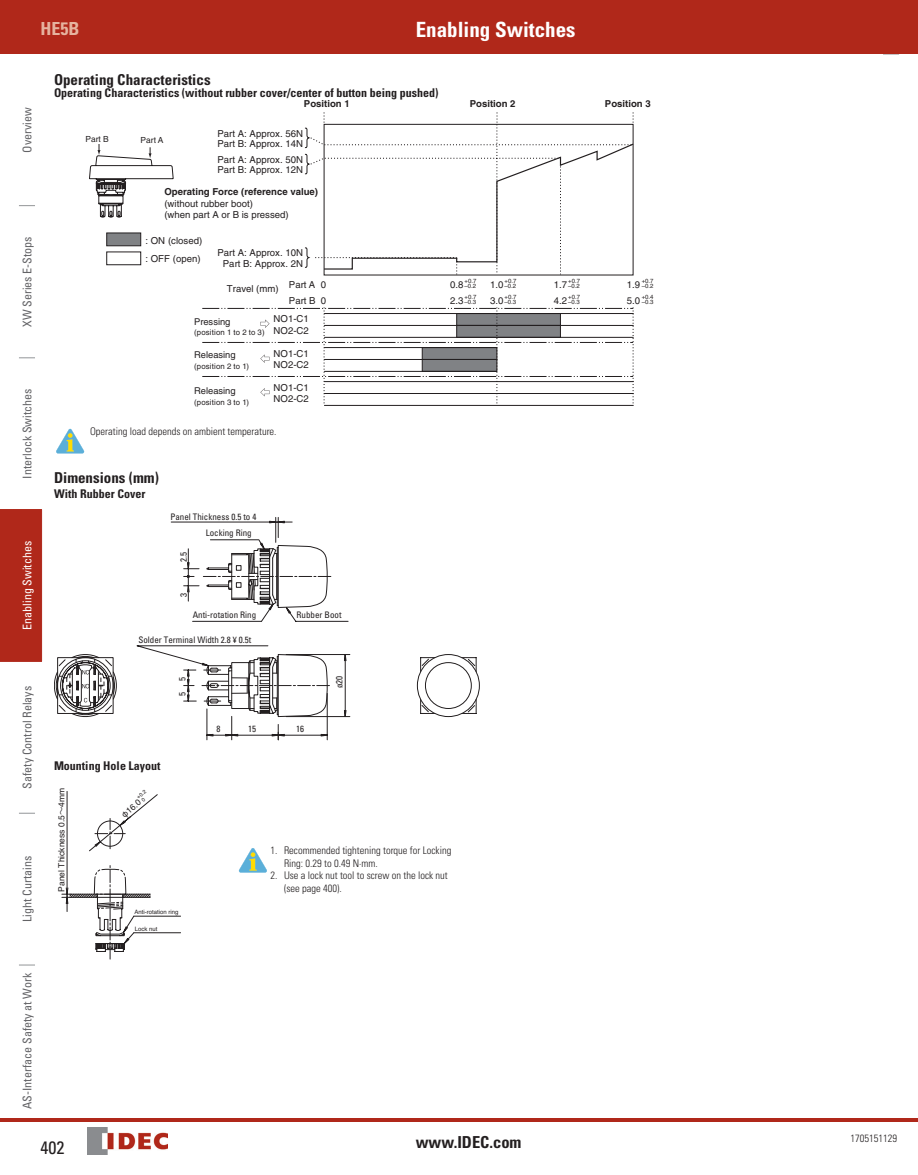
<style>
.page{position:relative;width:918px;height:1175px;background:#fff}
.page>*{position:absolute;margin:0;border:0;box-sizing:border-box;transform-origin:0 0}
.t1{font:700 condensed 21px "Univers LT Std";color:#fff}
.t2{font:700 condensed 18px "Univers LT Std";color:#e6b4a0}
.t3{font:condensed 18px "Univers LT Std";color:#231f20}
.t4{font:700 condensed 16.5px "Univers LT Std";color:#231f20}
.Table_Title_1{font:700 condensed 15px "Univers LT Std";color:#231f20}
.Drawing_Heading1{font:700 condensed 12px "Univers LT Std";color:#231f20}
.t5{font:condensed 12px "Univers LT Std";color:#636366}
.t6{font:condensed 12px "Univers LT Std";color:#fff}
.Notes{font:300 condensed 10.5px/12.6px "Univers LT Std";color:#231f20}
.t7{font:9.6px/10.2px "Helvetica";color:#231f20}
.t8{font:700 9.6px "Helvetica";color:#231f20}
.t9{font:9.3px "Helvetica";color:#231f20}
.t10{font:condensed 9px "Univers LT Std";color:#231f20}
.t11{font:8.55px "Helvetica";color:#231f20}
.t12{font:8.4px "Helvetica";color:#231f20}
.t13{font:7.8px "Helvetica";letter-spacing:.02em;color:#231f20}
.t14{font:6px/5.4px "Helvetica";color:#231f20}
.t15{font:5.25px/5.8px "Helvetica";color:#231f20}
.s1{font-weight:700}
.s2{font-family:"Gothic BBB Medium 90 pv RKSJ H"}
</style>
<div class="page">
<svg style="left:19px;top:205px;width:16px;height:1px"></svg>
<svg style="left:19px;top:357px;width:16px;height:1px"></svg>
<svg style="left:19px;top:813px;width:16px;height:1px"></svg>
<svg style="left:19px;top:964px;width:16px;height:1px"></svg>
<img style="left:88px;top:1127px;width:80px;height:27px">
<div style="left:0;top:509px;width:42px;height:153px;background:#b0281a"></div>
<hr style="left:13px;top:510px;width:1px;height:151px;background:#b0281a">
<hr style="left:41px;top:510px;width:1px;height:151px;background:#b0281a">
<svg style="left:883px;top:54px;width:16px;height:1px"></svg>
<div style="left:0;top:0;width:918px;height:54px;background:#b0281a"></div>
<hr style="left:0;top:1118px;width:918px;height:3px;background:#b0281a">
<svg style="left:310px;top:124px;width:324px;height:151px"></svg>
<svg style="left:323px;top:143px;width:311px;height:127px"></svg>
<hr style="left:324px;top:405px;width:310px;height:1px;background:#231f20">
<svg style="left:304px;top:128px;width:6px;height:140px"></svg>
<svg style="left:89px;top:144px;width:85px;height:74px"></svg>
<div style="left:106px;top:233px;width:35px;height:13px;background:#808285;border:1px solid #231f20"></div>
<div style="left:106px;top:252px;width:35px;height:13px;background:#fff;border:1px solid #231f20"></div>
<svg style="left:202px;top:307px;width:432px;height:98px"></svg>
<svg style="left:56px;top:429px;width:28px;height:24px"></svg>
<svg style="left:54px;top:517px;width:423px;height:223px"></svg>
<hr style="left:134px;top:916px;width:47px;height:1px;background:#231f20">
<hr style="left:134px;top:932px;width:47px;height:1px;background:#231f20">
<hr style="left:67px;top:791px;width:1px;height:106px;background:#231f20">
<svg style="left:61px;top:794px;width:97px;height:165px"></svg>
<svg style="left:239px;top:848px;width:28px;height:24px"></svg>
<h2 class="t2" style="left:40px;top:18px;width:40px">HE5B</h2>
<h1 class="t1" style="left:416px;top:17px;width:161px">Enabling Switches</h1>
<p class="t5" style="left:20px;top:153px;width:47px;rotate:-90deg">Overview</p>
<p class="Table_Title_1" style="left:54px;top:70px;width:158px">Operating Characteristics</p>
<p class="Drawing_Heading1" style="left:54px;top:85px;width:386px">Operating Characteristics (without rubber cover/center of button being pushed)</p>
<p class="t7" style="left:218px;top:128px;width:87px">Part A: Approx. 56N<br>Part B: Approx. 14N</p>
<p class="t7" style="left:218px;top:154px;width:87px">Part A: Approx. 50N<br>Part B: Approx. 12N</p>
<p class="t8" style="left:304px;top:98px;width:47px">Position 1</p>
<p class="t8" style="left:470px;top:98px;width:47px">Position 2</p>
<p class="t8" style="left:605px;top:98px;width:47px">Position 3</p>
<p class="t12" style="left:86px;top:134px;width:25px">Part B</p>
<p class="t12" style="left:141px;top:135px;width:24px">Part A</p>
<p class="t7" style="left:164px;top:186px;width:155px;line-height:11.6px"><span class="s1">Operating Force (reference value) </span>(without rubber boot)<br>(when part A or B is pressed)</p>
<p class="t5" style="left:20px;top:327px;width:92px;rotate:-90deg">XW Series E-Stops</p>
<p class="t5" style="left:20px;top:478px;width:91px;rotate:-90deg">Interlock Switches</p>
<p class="t6" style="left:20px;top:630px;width:90px;rotate:-90deg">Enabling Switches</p>
<p class="t5" style="left:20px;top:788px;width:104px;rotate:-90deg">Safety Control Relays</p>
<p class="t5" style="left:20px;top:922px;width:67px;rotate:-90deg">Light Curtains</p>
<p class="t5" style="left:20px;top:1108px;width:137px;rotate:-90deg">AS-Interface Safety at Work</p>
<p class="t7" style="left:145px;top:231px;width:58px;line-height:18.9px">: ON (closed) : OFF (open)</p>
<p class="t7" style="left:218px;top:248px;width:87px;text-align:center">Part A: Approx. 10N<br>Part B: Approx. 2N</p>
<p class="t7" style="left:289px;top:279px;width:39px">Part A 0</p>
<p class="t7" style="left:450px;top:279px;width:15px">0.8</p>
<p class="t7" style="left:490px;top:279px;width:15px">1.0</p>
<p class="t7" style="left:554px;top:279px;width:15px">1.7</p>
<p class="t7" style="left:627px;top:279px;width:15px">1.9</p>
<p class="t14" style="left:465px;top:278px;width:13px">+0.7 –0.2</p>
<p class="t14" style="left:505px;top:278px;width:13px">+0.7 –0.2</p>
<p class="t14" style="left:568px;top:278px;width:13px">+0.7 –0.2</p>
<p class="t14" style="left:642px;top:278px;width:13px">+0.7 –0.2</p>
<p class="t7" style="left:227px;top:283px;width:53px">Travel (mm)</p>
<p class="t14" style="left:465px;top:294px;width:13px">+0.7 –0.3</p>
<p class="t14" style="left:505px;top:294px;width:13px">+0.7 –0.3</p>
<p class="t14" style="left:568px;top:294px;width:13px">+0.7 –0.3</p>
<p class="t14" style="left:642px;top:294px;width:13px">+0.4 –0.3</p>
<p class="t7" style="left:289px;top:295px;width:39px">Part B 0</p>
<p class="t7" style="left:450px;top:295px;width:15px">2.3</p>
<p class="t7" style="left:490px;top:295px;width:15px">3.0</p>
<p class="t7" style="left:554px;top:295px;width:15px">4.2</p>
<p class="t7" style="left:627px;top:295px;width:15px">5.0</p>
<p class="t9" style="left:194px;top:316px;width:38px">Pressing</p>
<p class="t13" style="left:194px;top:328px;width:72px">(position 1 to 2 to 3)</p>
<p class="t9" style="left:194px;top:349px;width:43px">Releasing</p>
<p class="t13" style="left:194px;top:361px;width:57px">(position 2 to 1)</p>
<p class="t9" style="left:194px;top:386px;width:43px">Releasing</p>
<p class="t13" style="left:194px;top:398px;width:57px">(position 3 to 1)</p>
<p class="t7" style="left:274px;top:314px;width:37px">NO1-C1</p>
<p class="t7" style="left:274px;top:348px;width:37px">NO1-C1</p>
<p class="t7" style="left:274px;top:326px;width:37px">NO2-C2</p>
<p class="t7" style="left:274px;top:360px;width:37px">NO2-C2</p>
<p class="t7" style="left:274px;top:381px;width:37px;line-height:11.9px">NO1-C1<br>NO2-C2</p>
<p class="Notes" style="left:90px;top:425px;width:188px">Operating load depends on ambient temperature.</p>
<p class="Table_Title_1" style="left:54px;top:469px;width:106px">Dimensions (mm)</p>
<p class="Drawing_Heading1" style="left:54px;top:486px;width:93px">With Rubber Cover</p>
<p class="t10" style="left:170px;top:511px;width:87px">Panel Thickness 0.5 to 4</p>
<p class="t10" style="left:178px;top:562px;width:11px;rotate:-90deg">2.5</p>
<p class="t10" style="left:178px;top:597px;width:5px;rotate:-90deg">3</p>
<p class="t10" style="left:206px;top:527px;width:47px">Locking Ring</p>
<p class="t10" style="left:193px;top:609px;width:65px">Anti-rotation Ring</p>
<p class="t10" style="left:297px;top:609px;width:47px">Rubber Boot</p>
<p class="t10" style="left:138px;top:634px;width:114px">Solder Terminal Width 2.8 ¥ 0.5t</p>
<p class="t10" style="left:177px;top:680px;width:5px;rotate:-90deg">5</p>
<p class="t10" style="left:177px;top:696px;width:5px;rotate:-90deg">5</p>
<p class="Drawing_Heading1" style="left:54px;top:758px;width:108px">Mounting Hole Layout</p>
<p class="t11" style="left:118px;top:810px;width:24px;rotate:-40deg">φ16.0</p>
<p class="t11" style="left:54px;top:891px;width:105px;rotate:-90deg">Panel Thickness 0.5<span class="s2">～</span>4mm</p>
<p class="t15" style="left:135px;top:794px;width:12px;rotate:-40deg">+0.2<br>0</p>
<p class="t14" style="left:134px;top:909px;width:46px">Anti-rotation ring</p>
<p class="t14" style="left:135px;top:926px;width:24px">Lock nut</p>
<p class="t10" style="left:216px;top:723px;width:5px">8</p>
<p class="t10" style="left:248px;top:723px;width:9px">15</p>
<p class="t10" style="left:296px;top:723px;width:9px">16</p>
<p class="t10" style="left:334px;top:688px;width:14px;rotate:-90deg">ø20</p>
<p class="Notes" style="left:284px;top:844px;width:169px;text-indent:-14px">1. Recommended tightening torque for Locking<br>Ring: 0.29 to 0.49 N·mm.</p>
<p class="Notes" style="left:284px;top:869px;width:165px;text-indent:-14px">2. Use a lock nut tool to screw on the lock nut (see page 400).</p>
<h2 class="t3" style="left:40px;top:1136px;width:25px">402</h2>
<h3 class="t4" style="left:416px;top:1131px;width:107px">www.IDEC.com</h3>
<p class="Notes" style="left:850px;top:1132px;width:48px">1705151129</p>
</div>
